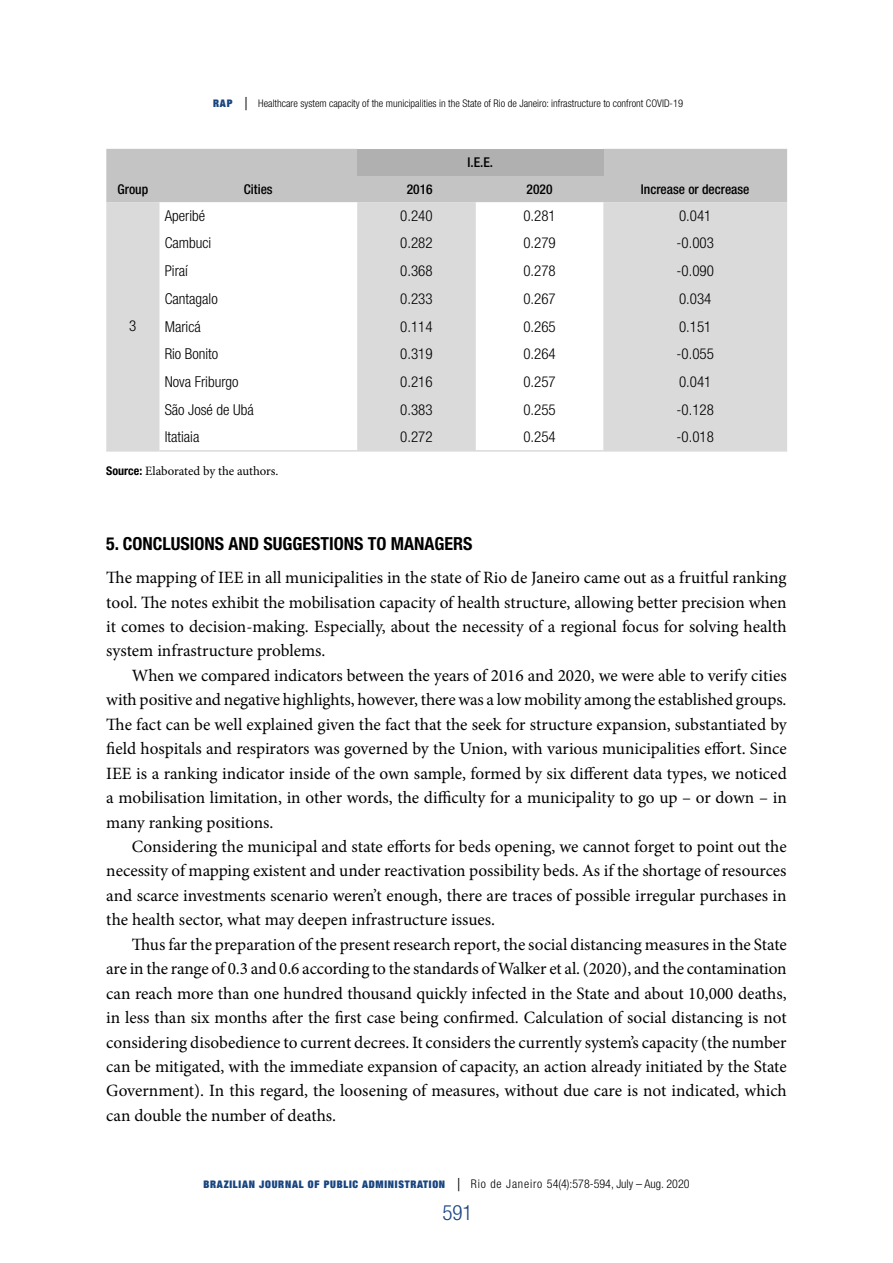
<style>
.page{position:relative;width:893px;height:1263px;background:#fff}
.page>*{position:absolute;margin:0;border:0;box-sizing:border-box;transform-origin:0 0}
.t1{font:300 condensed 21px "Helvetica Neue LT Std";color:#184480}
.t2{font:700 condensed 18px "Helvetica Neue LT Std";color:#000}
.t3{font:17.25px/24.5px "Minion Pro";color:#000;text-align:justify}
.t4{font:300 condensed 15px "Helvetica Neue LT Std";color:#000}
.t5{font:500 condensed 13.5px "Helvetica Neue LT Std";color:#000}
.t6{font:12.75px "Minion Pro";letter-spacing:-.005em;color:#000}
.t7{font:300 condensed 12px "Helvetica Neue LT Std";color:#000}
.t8{font:300 condensed 10.5px "Helvetica Neue LT Std";color:#000}
.s1{font-family:"Helvetica Neue";font-weight:900;font-stretch:expanded;color:#184480}
.s2{font-size:18px}
.s3{font-family:"Helvetica Neue LT Std";font-weight:700;font-stretch:condensed;font-size:12px}
.s4{font-family:"Helvetica Neue";font-weight:900;font-stretch:expanded;font-size:10.5px;color:#184480}
</style>
<div class="page">
<div style="left:106px;top:149px;width:681px;height:53px;background:#c4c4c4"></div>
<div style="left:357px;top:149px;width:246px;height:26px;background:#b0b0b0"></div>
<svg style="left:106px;top:202px;width:681px;height:248px;fill:#dadada"></svg>
<hr style="left:106px;top:450px;width:53px;height:2px;background:#dadada">
<hr style="left:159px;top:450px;width:198px;height:2px;background:#dadada">
<hr style="left:357px;top:450px;width:119px;height:2px;background:#dadada">
<hr style="left:476px;top:450px;width:127px;height:2px;background:#dadada">
<hr style="left:603px;top:450px;width:184px;height:2px;background:#dadada">
<p class="t8" style="left:213px;top:98px;width:472px"><span class="s1">RAP</span> <span class="s2">|</span> Healthcare system capacity of the municipalities in the State of Rio de Janeiro: infrastructure to confront COVID-19</p>
<p class="t5" style="left:467px;top:154px;width:27px">I.E.E.</p>
<p class="t5" style="left:118px;top:181px;width:32px">Group</p>
<p class="t5" style="left:244px;top:181px;width:30px">Cities</p>
<p class="t5" style="left:407px;top:181px;width:27px">2016</p>
<p class="t5" style="left:527px;top:181px;width:27px">2020</p>
<p class="t5" style="left:641px;top:181px;width:110px">Increase or decrease</p>
<p class="t4" style="left:165px;top:207px;width:42px">Aperibé</p>
<p class="t4" style="left:400px;top:207px;width:34px">0.240</p>
<p class="t4" style="left:523px;top:207px;width:34px">0.281</p>
<p class="t4" style="left:679px;top:207px;width:34px">0.041</p>
<p class="t4" style="left:165px;top:234px;width:48px">Cambuci</p>
<p class="t4" style="left:400px;top:234px;width:34px">0.282</p>
<p class="t4" style="left:523px;top:234px;width:34px">0.279</p>
<p class="t4" style="left:676px;top:234px;width:39px">-0.003</p>
<p class="t4" style="left:165px;top:262px;width:25px">Piraí</p>
<p class="t4" style="left:400px;top:262px;width:34px">0.368</p>
<p class="t4" style="left:523px;top:262px;width:34px">0.278</p>
<p class="t4" style="left:676px;top:262px;width:39px">-0.090</p>
<p class="t4" style="left:165px;top:290px;width:55px">Cantagalo</p>
<p class="t4" style="left:400px;top:290px;width:34px">0.233</p>
<p class="t4" style="left:523px;top:290px;width:34px">0.267</p>
<p class="t4" style="left:679px;top:290px;width:34px">0.034</p>
<p class="t4" style="left:165px;top:318px;width:38px">Maricá</p>
<p class="t4" style="left:400px;top:318px;width:34px">0.114</p>
<p class="t4" style="left:523px;top:318px;width:34px">0.265</p>
<p class="t4" style="left:679px;top:318px;width:34px">0.151</p>
<p class="t4" style="left:165px;top:345px;width:55px">Rio Bonito</p>
<p class="t4" style="left:400px;top:345px;width:34px">0.319</p>
<p class="t4" style="left:523px;top:345px;width:34px">0.264</p>
<p class="t4" style="left:676px;top:345px;width:39px">-0.055</p>
<p class="t4" style="left:165px;top:373px;width:75px">Nova Friburgo</p>
<p class="t4" style="left:400px;top:373px;width:34px">0.216</p>
<p class="t4" style="left:523px;top:373px;width:34px">0.257</p>
<p class="t4" style="left:679px;top:373px;width:34px">0.041</p>
<p class="t4" style="left:165px;top:401px;width:91px">São José de Ubá</p>
<p class="t4" style="left:400px;top:401px;width:34px">0.383</p>
<p class="t4" style="left:523px;top:401px;width:34px">0.255</p>
<p class="t4" style="left:676px;top:401px;width:39px">-0.128</p>
<p class="t4" style="left:165px;top:428px;width:36px">Itatiaia</p>
<p class="t4" style="left:400px;top:428px;width:34px">0.272</p>
<p class="t4" style="left:523px;top:428px;width:34px">0.254</p>
<p class="t4" style="left:676px;top:428px;width:39px">-0.018</p>
<p class="t6" style="left:106px;top:462px;width:174px"><span class="s3">Source:</span> Elaborated by the authors.</p>
<p class="t4" style="left:129px;top:318px;width:9px">3</p>
<p class="t2" style="left:106px;top:533px;width:368px">5. CONCLUSIONS AND SUGGESTIONS TO MANAGERS</p>
<p class="t3" style="left:106px;top:565px;width:682px">The mapping of IEE in all municipalities in the state of Rio de Janeiro came out as a fruitful ranking tool. The notes exhibit the mobilisation capacity of health structure, allowing better precision when it comes to decision-making. Especially, about the necessity of a regional focus for solving health system infrastructure problems.</p>
<p class="t3" style="left:106px;top:663px;width:682px;text-indent:26px">When we compared indicators between the years of 2016 and 2020, we were able to verify cities with positive and negative highlights, however, there was a low mobility among the established groups.<br>The fact can be well explained given the fact that the seek for structure expansion, substantiated by field hospitals and respirators was governed by the Union, with various municipalities effort. Since IEE is a ranking indicator inside of the own sample, formed by six different data types, we noticed a mobilisation limitation, in other words, the difficulty for a municipality to go up – or down – in many ranking positions.</p>
<p class="t3" style="left:106px;top:834px;width:682px;text-indent:26px">Considering the municipal and state efforts for beds opening, we cannot forget to point out the necessity of mapping existent and under reactivation possibility beds. As if the shortage of resources and scarce investments scenario weren’t enough, there are traces of possible irregular purchases in the health sector, what may deepen infrastructure issues.</p>
<p class="t3" style="left:106px;top:932px;width:682px;text-indent:26px">Thus far the preparation of the present research report, the social distancing measures in the State are in the range of 0.3 and 0.6 according to the standards of Walker et al. (2020), and the contamination can reach more than one hundred thousand quickly infected in the State and about 10,000 deaths, in less than six months after the first case being confirmed. Calculation of social distancing is not considering disobedience to current decrees. It considers the currently system’s capacity (the number can be mitigated, with the immediate expansion of capacity, an action already initiated by the State Government). In this regard, the loosening of measures, without due care is not indicated, which can double the number of deaths.</p>
<p class="t7" style="left:203px;top:1176px;width:488px"><span class="s4">BRAZILIAN JOURNAL OF PUBLIC ADMINISTRATION</span> <span class="s2">|</span> Rio de Janeiro 54(4):578-594, July – Aug. 2020</p>
<p class="t1" style="left:442px;top:1200px;width:32px">591</p>
</div>
